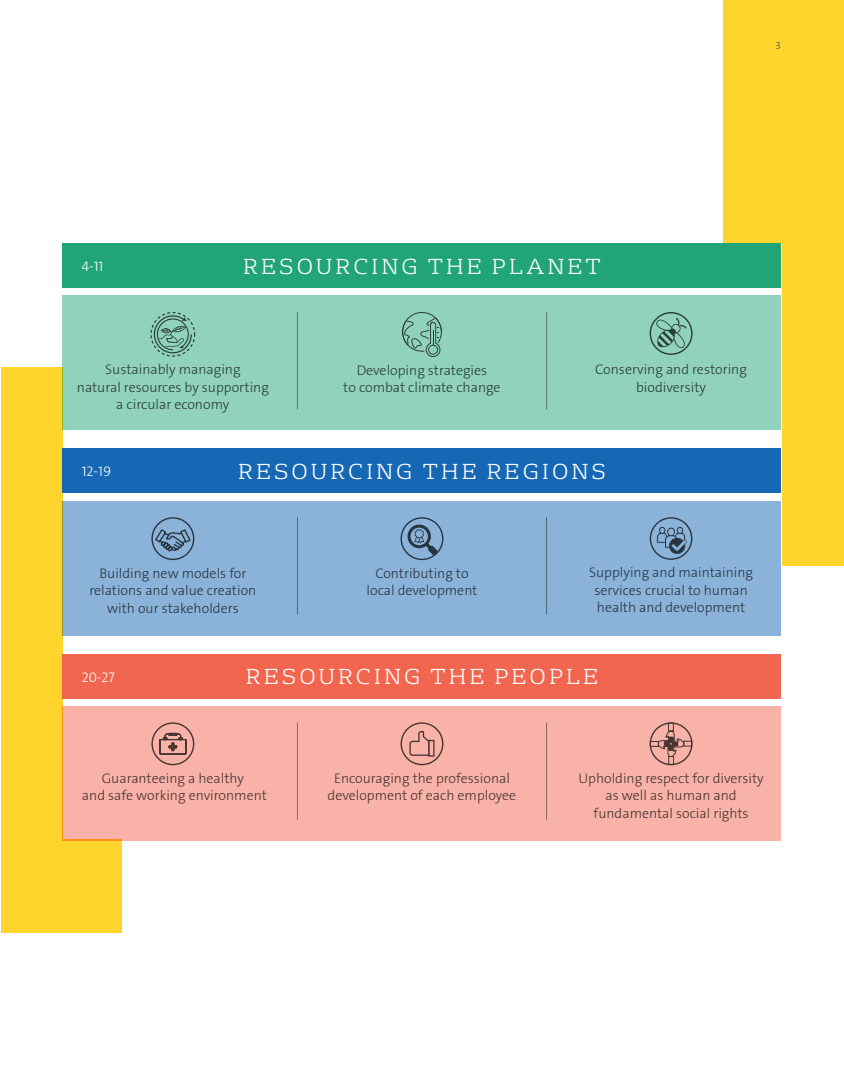
<style>
.page{position:relative;width:844px;height:1092px;background:#fff}
.page>*{position:absolute;margin:0;border:0;box-sizing:border-box;transform-origin:0 0}
.t1{font:300 21px "FS Rufus";letter-spacing:.15em;color:#fff}
.t2{font:14px/17.5px "The Sans Veolia W3 Lig";color:#4b4c4d;text-align:center}
.t3{font:14px "The Sans Veolia W3 Lig";color:#fff}
.t4{font:10.5px "The Sans Veolia W3 Lig";color:#4b4c4d}
</style>
<div class="page">
<div style="left:1px;top:367px;width:121px;height:565px;background:#ffd42c"></div>
<div style="left:723px;top:0;width:120px;height:566px;background:#ffd42c"></div>
<div style="left:63px;top:243px;width:718px;height:595px;background:#fff"></div>
<div style="left:63px;top:243px;width:718px;height:45px;background:#21a577"></div>
<div style="left:63px;top:296px;width:718px;height:134px;background:#90d2bb"></div>
<div style="left:63px;top:448px;width:718px;height:45px;background:#1768b4"></div>
<div style="left:63px;top:501px;width:718px;height:134px;background:#8bb3d9"></div>
<div style="left:63px;top:653px;width:718px;height:45px;background:#f2664f"></div>
<div style="left:63px;top:706px;width:718px;height:134px;background:#f8b2a7"></div>
<p class="t4" style="left:775px;top:39px;width:7px">3</p>
<p class="t3" style="left:82px;top:257px;width:23px">4-11</p>
<h1 class="t1" style="left:243px;top:250px;width:359px">RESOURCING THE PLANET</h1>
<p class="t2" style="left:77px;top:361px;width:193px">Sustainably managing<br>natural resources by supporting a circular economy</p>
<p class="t2" style="left:343px;top:361px;width:159px">Developing strategies<br>to combat climate change</p>
<p class="t2" style="left:595px;top:361px;width:153px">Conserving and restoring biodiversity</p>
<p class="t3" style="left:82px;top:462px;width:31px">12-19</p>
<h1 class="t1" style="left:238px;top:455px;width:369px">RESOURCING THE REGIONS</h1>
<p class="t2" style="left:89px;top:564px;width:168px">Building new models for relations and value creation with our stakeholders</p>
<p class="t2" style="left:366px;top:564px;width:112px">Contributing to local development</p>
<p class="t2" style="left:589px;top:564px;width:165px">Supplying and maintaining services crucial to human health and development</p>
<p class="t3" style="left:82px;top:668px;width:34px">20-27</p>
<h1 class="t1" style="left:246px;top:660px;width:353px">RESOURCING THE PEOPLE</h1>
<p class="t2" style="left:82px;top:769px;width:186px">Guaranteeing a healthy<br>and safe working environment</p>
<p class="t2" style="left:327px;top:769px;width:190px">Encouraging the professional development of each employee</p>
<p class="t2" style="left:578px;top:769px;width:187px">Upholding respect for diversity as well as human and fundamental social rights</p>
</div>
